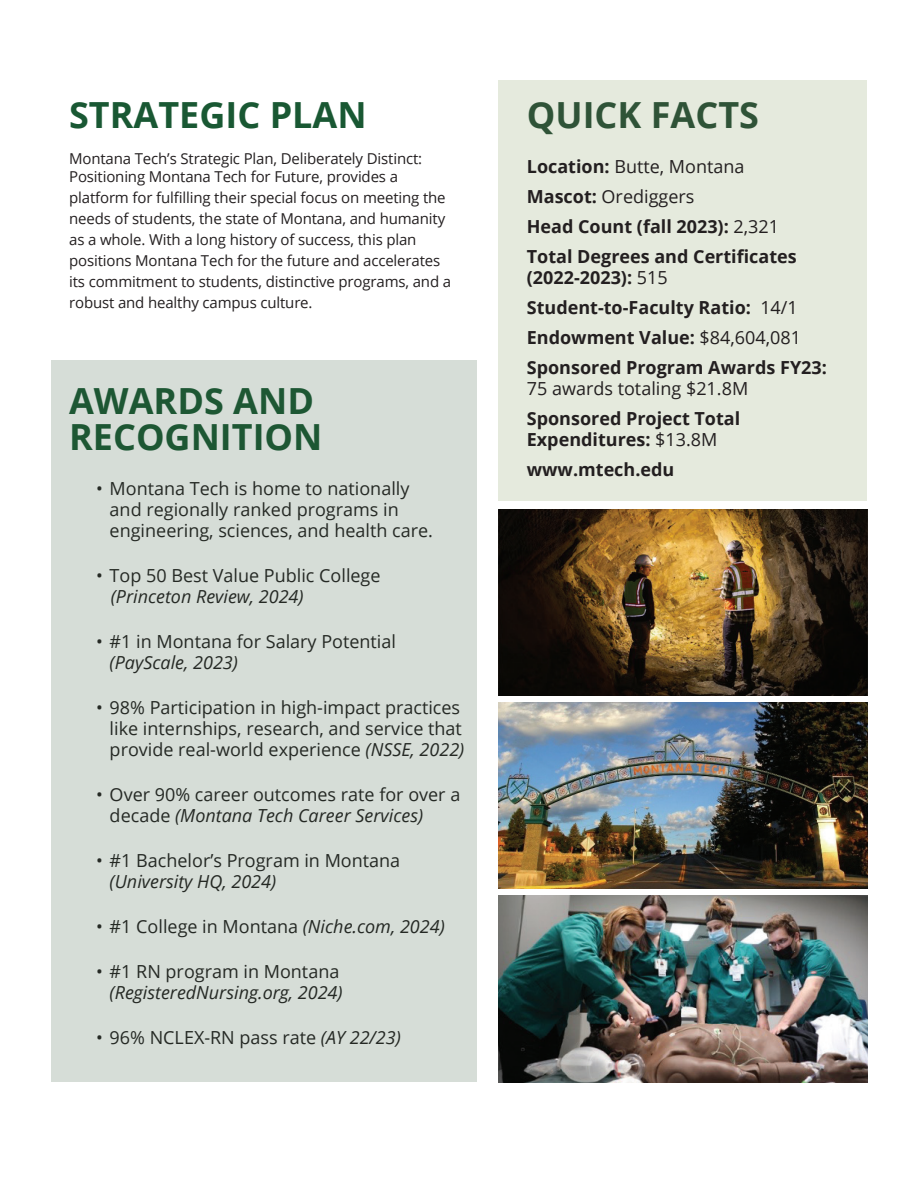
<style>
.page{position:relative;width:918px;height:1188px;background:#fff}
.page>*{position:absolute;margin:0;border:0;box-sizing:border-box;transform-origin:0 0}
.t1{font:700 36px/36px "Open Sans";color:#195833}
.t2{font:700 36px "Open Sans";color:#2f5337}
.t3{font:18px/21px "Open Sans";color:#231f20}
.t4{font:700 18px/30px "Open Sans";color:#231f20}
.t5{font:italic 18px "Open Sans";color:#231f20}
.t6{font:15px/21px "Open Sans";letter-spacing:-.01em;color:#231f20}
.s1{font-style:italic}
.s2{font-weight:400}
</style>
<div class="page">
<div style="left:499px;top:81px;width:368px;height:420px;background:#e5eadd"></div>
<img style="left:499px;top:510px;width:368px;height:186px">
<img style="left:499px;top:702px;width:368px;height:187px">
<img style="left:499px;top:895px;width:368px;height:187px">
<div style="left:51px;top:361px;width:425px;height:721px;background:#d6ddd7"></div>
<h1 class="t1" style="left:69px;top:96px;width:299px">STRATEGIC PLAN</h1>
<p class="t6" style="left:69px;top:149px;width:355px;line-height:18px">Montana Tech’s Strategic Plan, Deliberately Distinct:<br>Positioning Montana Tech for Future, provides a</p>
<p class="t6" style="left:69px;top:186px;width:383px">platform for fulfilling their special focus on meeting the needs of students, the state of Montana, and humanity as a whole. With a long history of success, this plan positions Montana Tech for the future and accelerates its commitment to students, distinctive programs, and a robust and healthy campus culture.</p>
<h1 class="t1" style="left:69px;top:382px;width:255px">AWARDS AND<br>RECOGNITION</h1>
<p class="t3" style="left:110px;top:477px;width:325px;text-indent:-14px">• Montana Tech is home to nationally and regionally ranked programs in engineering, sciences, and health care.</p>
<p class="t3" style="left:96px;top:564px;width:286px">• Top 50 Best Value Public College</p>
<p class="t5" style="left:111px;top:584px;width:194px">(Princeton Review, 2024)</p>
<p class="t3" style="left:96px;top:630px;width:301px">• #1 in Montana for Salary Potential</p>
<p class="t5" style="left:110px;top:650px;width:130px">(PayScale, 2023)</p>
<p class="t3" style="left:110px;top:696px;width:356px;text-indent:-14px">• 98% Participation in high-impact practices like internships, research, and service that provide real-world experience <span class="s1">(NSSE, 2022)</span></p>
<p class="t3" style="left:110px;top:783px;width:352px;text-indent:-14px">• Over 90% career outcomes rate for over a decade <span class="s1">(Montana Tech Career Services)</span></p>
<p class="t3" style="left:96px;top:849px;width:306px">• #1 Bachelor’s Program in Montana</p>
<p class="t5" style="left:110px;top:869px;width:168px">(University HQ, 2024)</p>
<p class="t3" style="left:96px;top:915px;width:350px">• #1 College in Montana <span class="s1">(Niche.com, 2024)</span></p>
<p class="t3" style="left:96px;top:960px;width:245px">• #1 RN program in Montana</p>
<p class="t5" style="left:110px;top:980px;width:235px">(RegisteredNursing.org, 2024)</p>
<p class="t3" style="left:96px;top:1026px;width:306px">• 96% NCLEX-RN pass rate <span class="s1">(AY 22/23)</span></p>
<h1 class="t2" style="left:527px;top:89px;width:234px">QUICK FACTS</h1>
<p class="t4" style="left:527px;top:151px;width:271px">Location: <span class="s2">Butte, Montana<br></span>Mascot: <span class="s2">Orediggers<br></span>Head Count (fall 2023): <span class="s2">2,321<br></span>Total Degrees and Certificates</p>
<p class="t4" style="left:527px;top:262px;width:302px">(2022-2023): <span class="s2">515<br></span>Student-to-Faculty Ratio: <span class="s2">14/1<br></span>Endowment Value: <span class="s2">$84,604,081<br></span>Sponsored Program Awards FY23:</p>
<p class="t3" style="left:527px;top:377px;width:223px">75 awards totaling $21.8M</p>
<p class="t4" style="left:527px;top:407px;width:215px;line-height:21px">Sponsored Project Total<br>Expenditures: <span class="s2">$13.8M</span></p>
<p class="t4" style="left:527px;top:454px;width:149px">www.mtech.edu</p>
</div>
